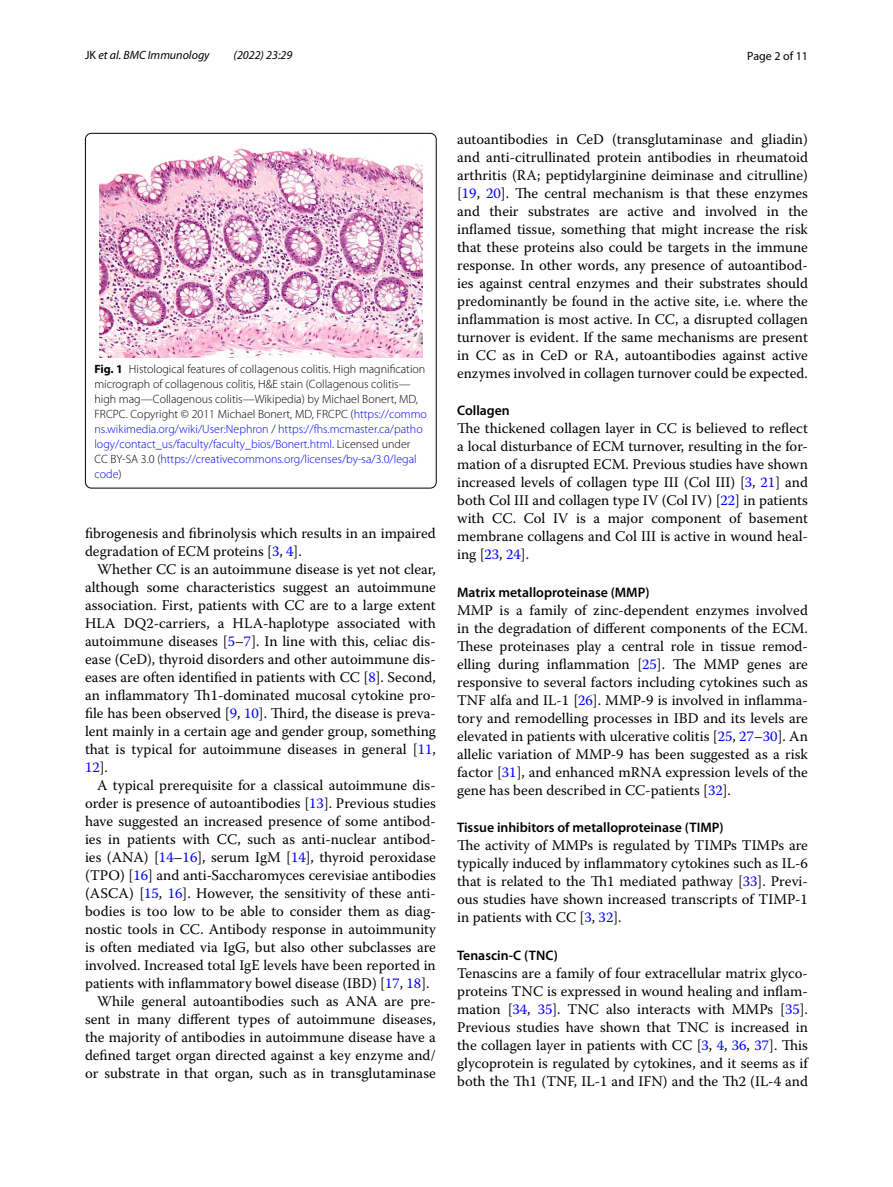
<style>
.page{position:relative;width:893px;height:1187px;background:#fff}
.page>*{position:absolute;margin:0;border:0;box-sizing:border-box;transform-origin:0 0}
.t1{font:14.7px/18px "Warnock Pro";color:#000;text-align:justify}
.t2{font:600 13.8px "Myriad Pro";color:#000}
.t3{font:300 12px/15px "Myriad Pro";color:#000}
.t4{font:italic 12px "Myriad Pro";color:#000}
.t5{font:12px "Myriad Pro";color:#000}
.s1{font-style:normal}
.s2{font-weight:700}
.s3{color:#00f}
</style>
<div class="page">
<img style="left:99px;top:142px;width:323px;height:216px">
<div style="left:85px;top:133px;width:351px;height:355px;border:1px solid #000;border-radius:6px"></div>
<p class="t4" style="left:85px;top:48px;width:126px"><span class="s1">JK</span> et al. BMC Immunology</p>
<p class="t4" style="left:234px;top:48px;width:60px">(2022) 23:29</p>
<p class="t5" style="left:747px;top:48px;width:62px">Page 2 of 11</p>
<p class="t3" style="left:94px;top:362px;width:334px"><span class="s2">Fig. 1</span> Histological features of collagenous colitis. High magnification micrograph of collagenous colitis, H&amp;E stain (Collagenous colitis— high mag—Collagenous colitis—Wikipedia) by Michael Bonert, MD, FRCPC. Copyright © 2011 Michael Bonert, MD, FRCPC (<span class="s3">https://commo ns.wikimedia.org/wiki/User:Nephron</span> / <span class="s3">https://fhs.mcmaster.ca/patho logy/contact_us/faculty/faculty_bios/Bonert.html</span>. Licensed under<br>CC BY-SA 3.0 (<span class="s3">https://creativecommons.org/licenses/by-sa/3.0/legal code</span>)</p>
<p class="t1" style="left:85px;top:524px;width:352px">fibrogenesis and fibrinolysis which results in an impaired degradation of ECM proteins [<span class="s3">3</span>, <span class="s3">4</span>].</p>
<p class="t1" style="left:85px;top:560px;width:352px;text-indent:12px">Whether CC is an autoimmune disease is yet not clear, although some characteristics suggest an autoimmune association. First, patients with CC are to a large extent HLA DQ2-carriers, a HLA-haplotype associated with autoimmune diseases [<span class="s3">5</span>–<span class="s3">7</span>]. In line with this, celiac dis&shy;ease (CeD), thyroid disorders and other autoimmune dis&shy;eases are often identified in patients with CC [<span class="s3">8</span>]. Second, an inflammatory Th1-dominated mucosal cytokine pro&shy;file has been observed [<span class="s3">9</span>, <span class="s3">10</span>]. Third, the disease is preva&shy;lent mainly in a certain age and gender group, something that is typical for autoimmune diseases in general [<span class="s3">11</span>, <span class="s3">12</span>].</p>
<p class="t1" style="left:97px;top:776px;width:340px">A typical prerequisite for a classical autoimmune dis-</p>
<p class="t1" style="left:85px;top:794px;width:352px">order is presence of autoantibodies [<span class="s3">13</span>]. Previous studies</p>
<p class="t1" style="left:85px;top:812px;width:352px">have suggested an increased presence of some antibod-</p>
<p class="t1" style="left:85px;top:830px;width:352px">ies in patients with CC, such as anti-nuclear antibod-</p>
<p class="t1" style="left:85px;top:848px;width:352px">ies (ANA) [<span class="s3">14</span>–<span class="s3">16</span>], serum IgM [<span class="s3">14</span>], thyroid peroxidase</p>
<p class="t1" style="left:85px;top:866px;width:352px">(TPO) [<span class="s3">16</span>] and anti-Saccharomyces cerevisiae antibodies</p>
<p class="t1" style="left:85px;top:884px;width:352px">(ASCA) [<span class="s3">15</span>, <span class="s3">16</span>]. However, the sensitivity of these anti-</p>
<p class="t1" style="left:85px;top:902px;width:352px">bodies is too low to be able to consider them as diag-</p>
<p class="t1" style="left:85px;top:920px;width:352px">nostic tools in CC. Antibody response in autoimmunity</p>
<p class="t1" style="left:85px;top:938px;width:352px">is often mediated via IgG, but also other subclasses are</p>
<p class="t1" style="left:85px;top:956px;width:352px">involved. Increased total IgE levels have been reported in</p>
<p class="t1" style="left:85px;top:974px;width:346px">patients with inflammatory bowel disease (IBD) [<span class="s3">17</span>, <span class="s3">18</span>].</p>
<p class="t1" style="left:97px;top:992px;width:340px">While general autoantibodies such as ANA are pre-</p>
<p class="t1" style="left:85px;top:1010px;width:352px">sent in many different types of autoimmune diseases,</p>
<p class="t1" style="left:85px;top:1028px;width:352px">the majority of antibodies in autoimmune disease have a</p>
<p class="t1" style="left:85px;top:1046px;width:352px">defined target organ directed against a key enzyme and/</p>
<p class="t1" style="left:85px;top:1064px;width:352px">or substrate in that organ, such as in transglutaminase</p>
<p class="t1" style="left:457px;top:130px;width:352px">autoantibodies in CeD (transglutaminase and gliadin) and anti-citrullinated protein antibodies in rheumatoid arthritis (RA; peptidylarginine deiminase and citrulline) [<span class="s3">19</span>, <span class="s3">20</span>]. The central mechanism is that these enzymes and their substrates are active and involved in the inflamed tissue, something that might increase the risk that these proteins also could be targets in the immune response. In other words, any presence of autoantibod&shy;ies against central enzymes and their substrates should predominantly be found in the active site, i.e. where the inflammation is most active. In CC, a disrupted collagen turnover is evident. If the same mechanisms are present in CC as in CeD or RA, autoantibodies against active enzymes involved in collagen turnover could be expected.</p>
<p class="t2" style="left:457px;top:402px;width:54px">Collagen</p>
<p class="t1" style="left:457px;top:419px;width:352px">The thickened collagen layer in CC is believed to reflect a local disturbance of ECM turnover, resulting in the for&shy;mation of a disrupted ECM. Previous studies have shown increased levels of collagen type III (Col III) [<span class="s3">3</span>, <span class="s3">21</span>] and both Col III and collagen type IV (Col IV) [<span class="s3">22</span>] in patients with CC. Col IV is a major component of basement membrane collagens and Col III is active in wound heal&shy;ing [<span class="s3">23</span>, <span class="s3">24</span>].</p>
<p class="t2" style="left:457px;top:583px;width:194px">Matrix metalloproteinase (MMP)</p>
<p class="t1" style="left:457px;top:600px;width:352px">MMP is a family of zinc-dependent enzymes involved in the degradation of different components of the ECM.<br>These proteinases play a central role in tissue remod&shy;elling during inflammation [<span class="s3">25</span>]. The MMP genes are responsive to several factors including cytokines such as TNF alfa and IL-1 [<span class="s3">26</span>]. MMP-9 is involved in inflamma&shy;tory and remodelling processes in IBD and its levels are elevated in patients with ulcerative colitis [<span class="s3">25</span>, <span class="s3">27</span>–<span class="s3">30</span>]. An allelic variation of MMP-9 has been suggested as a risk factor [<span class="s3">31</span>], and enhanced mRNA expression levels of the gene has been described in CC-patients [<span class="s3">32</span>].</p>
<p class="t2" style="left:457px;top:819px;width:268px">Tissue inhibitors of metalloproteinase (TIMP)</p>
<p class="t1" style="left:457px;top:836px;width:352px">The activity of MMPs is regulated by TIMPs TIMPs are typically induced by inflammatory cytokines such as IL-6 that is related to the Th1 mediated pathway [<span class="s3">33</span>]. Previ&shy;ous studies have shown increased transcripts of TIMP-1 in patients with CC [<span class="s3">3</span>, <span class="s3">32</span>].</p>
<p class="t2" style="left:457px;top:946px;width:102px">Tenascin‑C (TNC)</p>
<p class="t1" style="left:457px;top:963px;width:352px">Tenascins are a family of four extracellular matrix glyco&shy;proteins TNC is expressed in wound healing and inflam&shy;mation [<span class="s3">34</span>, <span class="s3">35</span>]. TNC also interacts with MMPs [<span class="s3">35</span>].<br>Previous studies have shown that TNC is increased in the collagen layer in patients with CC [<span class="s3">3</span>, <span class="s3">4</span>, <span class="s3">36</span>, <span class="s3">37</span>]. This glycoprotein is regulated by cytokines, and it seems as if both the Th1 (TNF, IL-1 and IFN) and the Th2 (IL-4 and</p>
</div>
